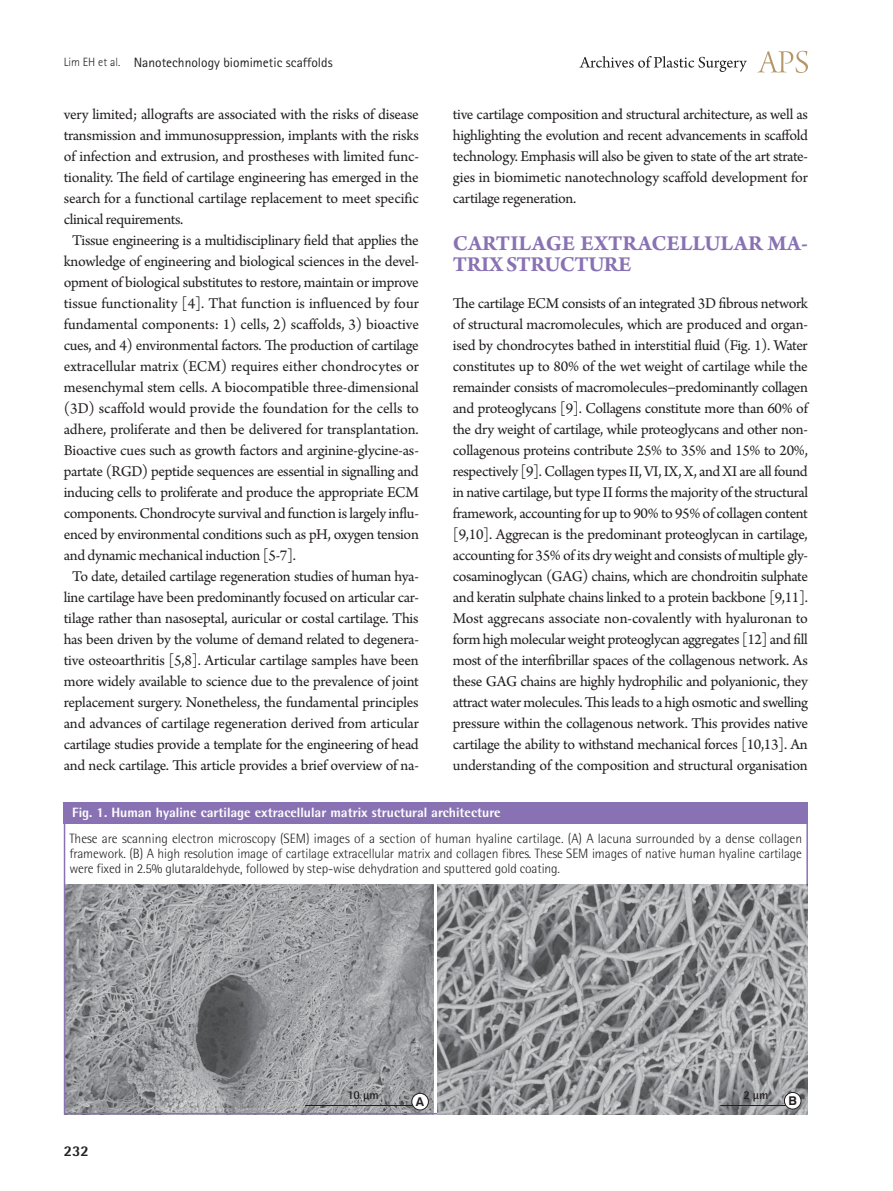
<style>
.page{position:relative;width:893px;height:1191px;background:#fff}
.page>*{position:absolute;margin:0;border:0;box-sizing:border-box;transform-origin:0 0}
.대제목{font:700 22.5px/21px "Arno Pro";color:#8972b3}
.본문_성형{font:15.75px/21px "Arno Pro";letter-spacing:-.02em;color:#231f20;text-align:justify}
.t1{font:800 15px "Rotis Semi Sans Std";color:#231f20}
.그림__표-설명_light{font:300 13.5px/15px "Rotis Semi Sans Std";letter-spacing:-.01em;color:#231f20;text-align:justify}
.표_그림_제목_볼드{font:800 13.5px "Rotis Semi Sans Std";color:#fff}
.하시라_제목{font:13.5px "Rotis Sans Serif Std";color:#231f20}
.t2{font:700 12.15px "Swiss 721 BT";color:#231f20}
.표_그림_지문__8pt{font:700 12px "Rotis Semi Sans Std";color:#231f20}
.s1{font-weight:300;font-size:12px}
</style>
<div class="page">
<svg style="left:757px;top:51px;width:51px;height:22px"></svg>
<svg style="left:579px;top:56px;width:168px;height:16px"></svg>
<img style="left:67px;top:884px;width:367px;height:227px">
<img style="left:438px;top:884px;width:369px;height:230px">
<div style="left:64px;top:802px;width:744px;height:21px;background:#8972b3"></div>
<hr style="left:305px;top:1105px;width:116px;height:1px;background:#231f20">
<hr style="left:720px;top:1105px;width:72px;height:1px;background:#231f20">
<div style="left:412px;top:1093px;width:16px;height:17px;background:#fff;border-radius:50%"></div>
<div style="left:412px;top:1093px;width:17px;height:17px;border:1px solid #231f20;border-radius:50%"></div>
<div style="left:784px;top:1092px;width:17px;height:17px;background:#fff;border-radius:50%"></div>
<div style="left:784px;top:1092px;width:17px;height:17px;border:1px solid #231f20;border-radius:50%"></div>
<p class="하시라_제목" style="left:64px;top:54px;width:270px"><span class="s1">Lim EH et al.</span> Nanotechnology biomimetic scaffolds</p>
<p class="본문_성형" style="left:64px;top:105px;width:357px">very limited; allografts are associated with the risks of disease transmission and immunosuppression, implants with the risks of infection and extrusion, and prostheses with limited func&shy;tionality. The field of cartilage engineering has emerged in the search for a functional cartilage replacement to meet specific clinical requirements.</p>
<p class="본문_성형" style="left:64px;top:231px;width:357px;text-indent:9px">Tissue engineering is a multidisciplinary field that applies the knowledge of engineering and biological sciences in the devel&shy;opment of biological substitutes to restore, maintain or improve tissue functionality [4]. That function is influenced by four fundamental components: 1) cells, 2) scaffolds, 3) bioactive cues, and 4) environmental factors. The production of cartilage extracellular matrix (ECM) requires either chondrocytes or mesenchymal stem cells. A biocompatible three-dimensional (3D) scaffold would provide the foundation for the cells to adhere, proliferate and then be delivered for transplantation.<br>Bioactive cues such as growth factors and arginine-glycine-as&shy;partate (RGD) peptide sequences are essential in signalling and inducing cells to proliferate and produce the appropriate ECM components. Chondrocyte survival and function is largely influ&shy;enced by environmental conditions such as pH, oxygen tension and dynamic mechanical induction [5-7].</p>
<p class="본문_성형" style="left:64px;top:567px;width:357px;text-align:center">To date, detailed cartilage regeneration studies of human hya&shy;line cartilage have been predominantly focused on articular car&shy;tilage rather than nasoseptal, auricular or costal cartilage. This has been driven by the volume of demand related to degenera&shy;tive osteoarthritis [5,8]. Articular cartilage samples have been more widely available to science due to the prevalence of joint replacement surgery. Nonetheless, the fundamental principles and advances of cartilage regeneration derived from articular cartilage studies provide a template for the engineering of head and neck cartilage. This article provides a brief overview of na-</p>
<p class="본문_성형" style="left:453px;top:105px;width:357px">tive cartilage composition and structural architecture, as well as highlighting the evolution and recent advancements in scaffold technology. Emphasis will also be given to state of the art strate&shy;gies in biomimetic nanotechnology scaffold development for cartilage regeneration.</p>
<p class="대제목" style="left:453px;top:234px;width:357px">CARTILAGE EXTRACELLULAR MA-<br>TRIX STRUCTURE</p>
<p class="본문_성형" style="left:453px;top:294px;width:357px">The cartilage ECM consists of an integrated 3D fibrous network of structural macromolecules, which are produced and organ&shy;ised by chondrocytes bathed in interstitial fluid (Fig. 1). Water constitutes up to 80% of the wet weight of cartilage while the remainder consists of macromolecules−predominantly collagen and proteoglycans [9]. Collagens constitute more than 60% of the dry weight of cartilage, while proteoglycans and other non&shy;collagenous proteins contribute 25% to 35% and 15% to 20%, respectively [9]. Collagen types II, VI, IX, X, and XI are all found in native cartilage, but type II forms the majority of the structural framework, accounting for up to 90% to 95% of collagen content [9,10]. Aggrecan is the predominant proteoglycan in cartilage, accounting for 35% of its dry weight and consists of multiple gly&shy;cosaminoglycan (GAG) chains, which are chondroitin sulphate and keratin sulphate chains linked to a protein backbone [9,11].<br>Most aggrecans associate non-covalently with hyaluronan to form high molecular weight proteoglycan aggregates [12] and fill most of the interfibrillar spaces of the collagenous network. As these GAG chains are highly hydrophilic and polyanionic, they attract water molecules. This leads to a high osmotic and swelling pressure within the collagenous network. This provides native cartilage the ability to withstand mechanical forces [10,13]. An understanding of the composition and structural organisation</p>
<p class="표_그림_제목_볼드" style="left:72px;top:803px;width:430px">Fig. 1. Human hyaline cartilage extracellular matrix structural architecture</p>
<p class="그림__표-설명_light" style="left:69px;top:830px;width:734px">These are scanning electron microscopy (SEM) images of a section of human hyaline cartilage. (A) A lacuna surrounded by a dense collagen framework. (B) A high resolution image of cartilage extracellular matrix and collagen fibres. These SEM images of native human hyaline cartilage were fixed in 2.5% glutaraldehyde, followed by step-wise dehydration and sputtered gold coating.</p>
<p class="t1" style="left:64px;top:1141px;width:27px">232</p>
<p class="표_그림_지문__8pt" style="left:347px;top:1087px;width:33px">10 µm</p>
<p class="표_그림_지문__8pt" style="left:743px;top:1087px;width:27px">2 µm</p>
<p class="t2" style="left:416px;top:1094px;width:10px">A</p>
<p class="t2" style="left:788px;top:1093px;width:10px">B</p>
</div>
